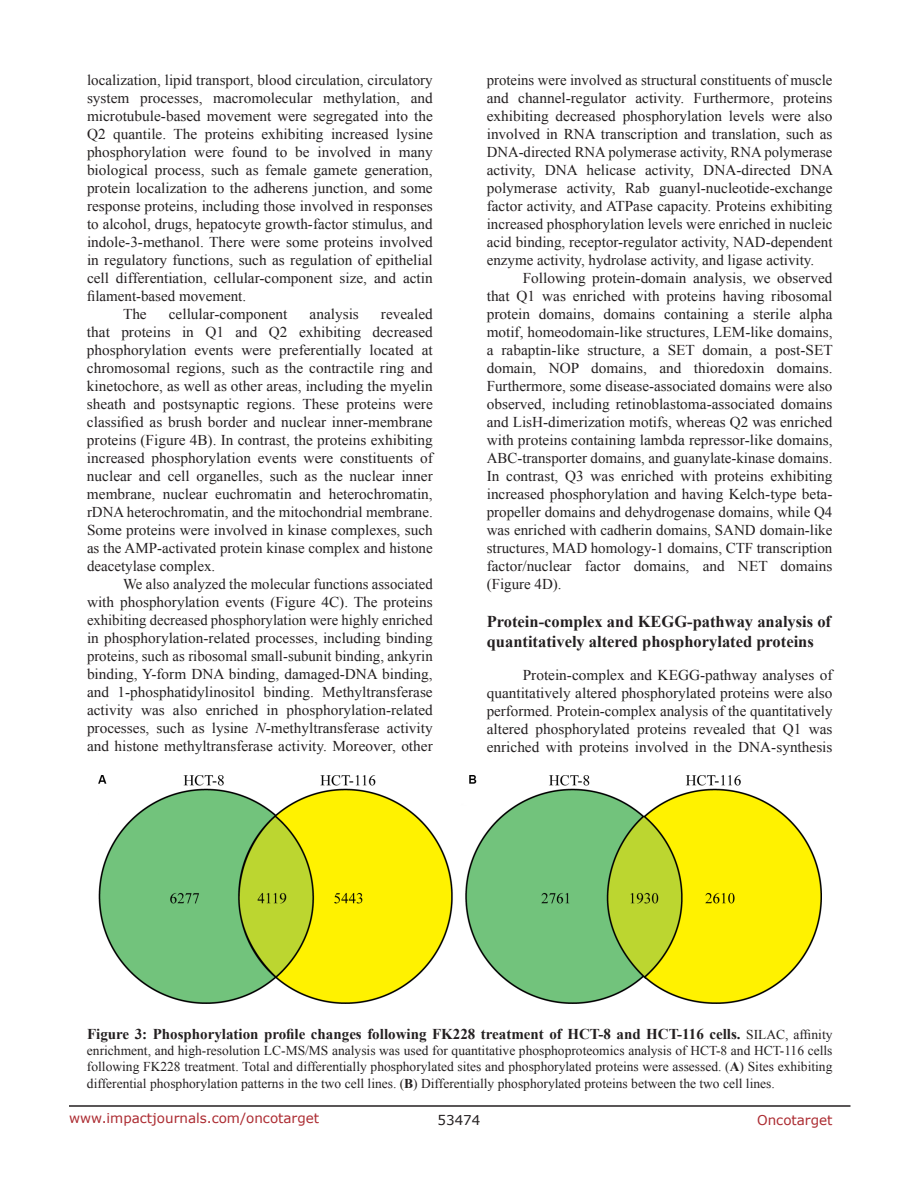
<style>
.page{position:relative;width:918px;height:1188px;background:#fff}
.page>*{position:absolute;margin:0;border:0;box-sizing:border-box;transform-origin:0 0}
.t1{font:700 16.5px/19.8px "Times New Roman";color:#231f20}
.t2{font:15px/18px "Times New Roman";color:#231f20;text-align:justify}
.t3{font:700 15px "Times New Roman";color:#231f20}
.t4{font:13.5px/16.2px "Times New Roman";color:#231f20;text-align:justify}
.t5{font:13.5px "Verdana";color:#ac2b31}
.t6{font:13.5px "Verdana";color:#231f20}
.s1{font-style:italic}
.s2{font-weight:400;font-size:13.5px}
.s3{font-weight:700}
</style>
<div class="page">
<hr style="left:69px;top:1105px;width:781px;height:2px;background:#231f20">
<img style="left:98px;top:775px;width:723px;height:228px">
<p class="t2" style="left:87px;top:71px;width:347px">localization, lipid transport, blood circulation, circulatory</p>
<p class="t2" style="left:87px;top:89px;width:347px">system processes, macromolecular methylation, and</p>
<p class="t2" style="left:87px;top:107px;width:347px">microtubule-based movement were segregated into the</p>
<p class="t2" style="left:87px;top:125px;width:347px">Q2 quantile. The proteins exhibiting increased lysine</p>
<p class="t2" style="left:87px;top:143px;width:347px">phosphorylation were found to be involved in many</p>
<p class="t2" style="left:87px;top:161px;width:347px">biological process, such as female gamete generation,</p>
<p class="t2" style="left:87px;top:179px;width:347px">protein localization to the adherens junction, and some</p>
<p class="t2" style="left:87px;top:197px;width:347px">response proteins, including those involved in responses</p>
<p class="t2" style="left:87px;top:215px;width:347px">to alcohol, drugs, hepatocyte growth-factor stimulus, and</p>
<p class="t2" style="left:87px;top:233px;width:347px">indole-3-methanol. There were some proteins involved</p>
<p class="t2" style="left:87px;top:251px;width:347px">in regulatory functions, such as regulation of epithelial</p>
<p class="t2" style="left:87px;top:269px;width:347px">cell differentiation, cellular-component size, and actin</p>
<p class="t2" style="left:87px;top:287px;width:161px">filament-based movement.</p>
<p class="t2" style="left:123px;top:305px;width:25px">The</p>
<p class="t2" style="left:169px;top:305px;width:120px">cellular-component</p>
<p class="t2" style="left:310px;top:305px;width:51px">analysis</p>
<p class="t2" style="left:87px;top:305px;width:347px;text-indent:294px">revealed that proteins in Q1 and Q2 exhibiting decreased phosphorylation events were preferentially located at chromosomal regions, such as the contractile ring and kinetochore, as well as other areas, including the myelin sheath and postsynaptic regions. These proteins were classified as brush border and nuclear inner-membrane proteins (Figure 4B). In contrast, the proteins exhibiting increased phosphorylation events were constituents of nuclear and cell organelles, such as the nuclear inner membrane, nuclear euchromatin and heterochromatin, rDNA heterochromatin, and the mitochondrial membrane.<br>Some proteins were involved in kinase complexes, such as the AMP-activated protein kinase complex and histone deacetylase complex.</p>
<p class="t2" style="left:87px;top:575px;width:347px;text-indent:36px">We also analyzed the molecular functions associated with phosphorylation events (Figure 4C). The proteins exhibiting decreased phosphorylation were highly enriched in phosphorylation-related processes, including binding proteins, such as ribosomal small-subunit binding, ankyrin binding, Y-form DNA binding, damaged-DNA binding, and 1-phosphatidylinositol binding. Methyltransferase activity was also enriched in phosphorylation-related processes, such as lysine <span class="s1">N</span>-methyltransferase activity and histone methyltransferase activity. Moreover, other</p>
<p class="t2" style="left:487px;top:71px;width:348px">proteins were involved as structural constituents of muscle and channel-regulator activity. Furthermore, proteins exhibiting decreased phosphorylation levels were also involved in RNA transcription and translation, such as DNA-directed RNA polymerase activity, RNA polymerase activity, DNA helicase activity, DNA-directed DNA polymerase activity, Rab guanyl-nucleotide-exchange factor activity, and ATPase capacity. Proteins exhibiting increased phosphorylation levels were enriched in nucleic acid binding, receptor-regulator activity, NAD-dependent enzyme activity, hydrolase activity, and ligase activity.</p>
<p class="t2" style="left:487px;top:269px;width:348px;text-indent:36px">Following protein-domain analysis, we observed that Q1 was enriched with proteins having ribosomal protein domains, domains containing a sterile alpha motif, homeodomain-like structures, LEM-like domains, a rabaptin-like structure, a SET domain, a post-SET domain, NOP domains, and thioredoxin domains.<br>Furthermore, some disease-associated domains were also observed, including retinoblastoma-associated domains and LisH-dimerization motifs, whereas Q2 was enriched with proteins containing lambda repressor-like domains, ABC-transporter domains, and guanylate-kinase domains.<br>In contrast, Q3 was enriched with proteins exhibiting increased phosphorylation and having Kelch-type beta&shy;propeller domains and dehydrogenase domains, while Q4 was enriched with cadherin domains, SAND domain-like structures, MAD homology-1 domains, CTF transcription factor/nuclear factor domains, and NET domains (Figure 4D).</p>
<p class="t1" style="left:487px;top:611px;width:346px">Protein-complex and KEGG-pathway analysis of quantitatively altered phosphorylated proteins</p>
<p class="t2" style="left:487px;top:666px;width:347px;text-indent:36px">Protein-complex and KEGG-pathway analyses of quantitatively altered phosphorylated proteins were also performed. Protein-complex analysis of the quantitatively altered phosphorylated proteins revealed that Q1 was enriched with proteins involved in the DNA-synthesis</p>
<p class="t3" style="left:87px;top:1024px;width:747px">Figure 3: Phosphorylation profile changes following FK228 treatment of HCT-8 and HCT-116 cells. <span class="s2">SILAC, affinity</span></p>
<p class="t4" style="left:87px;top:1042px;width:747px">enrichment, and high-resolution LC-MS/MS analysis was used for quantitative phosphoproteomics analysis of HCT-8 and HCT-116 cells following FK228 treatment. Total and differentially phosphorylated sites and phosphorylated proteins were assessed. (<span class="s3">A</span>) Sites exhibiting differential phosphorylation patterns in the two cell lines. (<span class="s3">B</span>) Differentially phosphorylated proteins between the two cell lines.</p>
<p class="t5" style="left:69px;top:1109px;width:252px">www.impactjournals.com/oncotarget</p>
<p class="t6" style="left:438px;top:1111px;width:44px">53474</p>
<p class="t5" style="left:757px;top:1111px;width:77px">Oncotarget</p>
</div>
